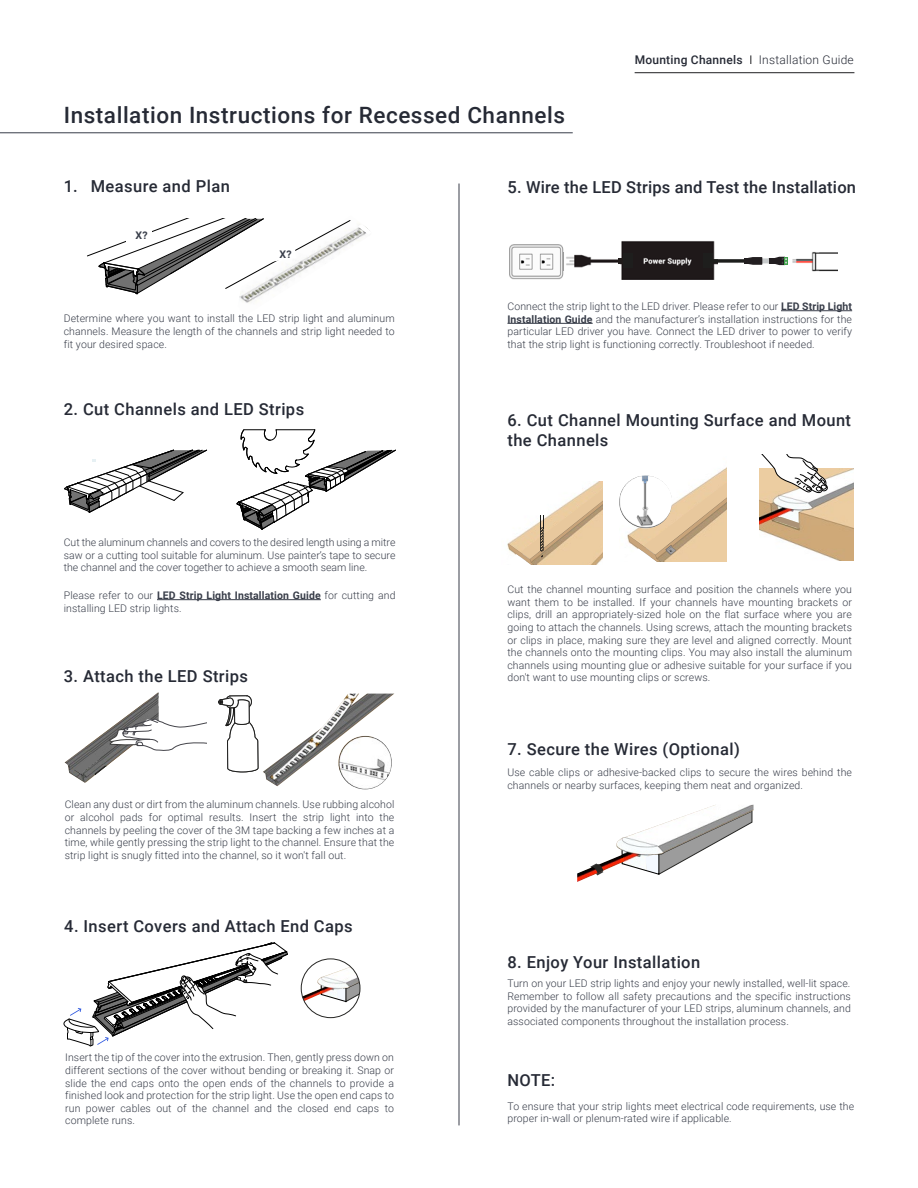
<style>
.page{position:relative;width:918px;height:1188px;background:#fff}
.page>*{position:absolute;margin:0;border:0;box-sizing:border-box;transform-origin:0 0}
.t1{font:500 22.5px "Roboto";letter-spacing:.025em;color:#262a35}
.t2{font:500 16.5px/19.8px "Roboto";letter-spacing:.025em;color:#262a35}
.t3{font:300 12px "Roboto";letter-spacing:.02em;color:#262a35}
.t4{font:500 12px "Roboto";letter-spacing:.02em;color:#262a35}
.t5{font:300 10.5px/12.6px "Roboto";letter-spacing:.01em;color:#383d49;text-align:justify}
.t6{font:700 10.5px "Roboto";color:#383d49}
.s1{font-weight:700}
</style>
<div class="page">
<img style="left:239px;top:227px;width:125px;height:76px">
<svg style="left:358px;top:226px;width:12px;height:9px"></svg>
<svg style="left:87px;top:218px;width:264px;height:76px"></svg>
<hr style="left:459px;top:184px;width:1px;height:941px;background:#383d49">
<img style="left:509px;top:245px;width:55px;height:35px">
<img style="left:621px;top:241px;width:97px;height:39px">
<img style="left:566px;top:254px;width:52px;height:14px">
<div style="left:618px;top:258px;width:9px;height:6px;background:#201b1a"></div>
<div style="left:623px;top:253px;width:9px;height:14px;background:#1e1e1d"></div>
<div style="left:703px;top:253px;width:10px;height:14px;background:#1e1e1d"></div>
<svg style="left:713px;top:259px;width:31px;height:4px"></svg>
<svg style="left:744px;top:257px;width:44px;height:8px"></svg>
<img style="left:792px;top:251px;width:46px;height:21px">
<hr style="left:157px;top:599px;width:164px;height:1px;background:#383d49">
<hr style="left:0;top:133px;width:573px;height:1px;background:#383d49">
<img style="left:263px;top:694px;width:131px;height:92px">
<hr style="left:781px;top:310px;width:71px;height:1px;background:#383d49">
<hr style="left:507px;top:323px;width:86px;height:1px;background:#383d49">
<svg style="left:507px;top:482px;width:95px;height:83px"></svg>
<svg style="left:620px;top:467px;width:107px;height:95px"></svg>
<img style="left:759px;top:468px;width:95px;height:92px">
<svg style="left:773px;top:517px;width:26px;height:12px"></svg>
<svg style="left:65px;top:692px;width:193px;height:91px"></svg>
<img style="left:302px;top:967px;width:18px;height:34px">
<svg style="left:320px;top:959px;width:40px;height:43px"></svg>
<div style="left:301px;top:959px;width:59px;height:59px;border:1px solid #262624;border-radius:50%"></div>
<img style="left:577px;top:805px;width:177px;height:77px">
<svg style="left:620px;top:811px;width:132px;height:64px"></svg>
<svg style="left:759px;top:454px;width:69px;height:39px"></svg>
<svg style="left:64px;top:942px;width:224px;height:105px"></svg>
<hr style="left:635px;top:72px;width:219px;height:1px;background:#1f1f22">
<svg style="left:64px;top:450px;width:143px;height:63px"></svg>
<svg style="left:237px;top:429px;width:159px;height:101px"></svg>
<svg style="left:590px;top:863px;width:13px;height:12px"></svg>
<h1 class="t1" style="left:64px;top:99px;width:503px">Installation Instructions for Recessed Channels</h1>
<p class="t4" style="left:635px;top:51px;width:109px">Mounting Channels</p>
<p class="t3" style="left:759px;top:51px;width:96px">Installation Guide</p>
<h2 class="t2" style="left:64px;top:175px;width:168px">1. Measure and Plan</h2>
<p class="t6" style="left:136px;top:227px;width:14px">X?</p>
<p class="t6" style="left:280px;top:247px;width:14px">X?</p>
<p class="t5" style="left:64px;top:312px;width:332px">Determine where you want to install the LED strip light and aluminum channels. Measure the length of the channels and strip light needed to fit your desired space.</p>
<h2 class="t2" style="left:64px;top:398px;width:242px">2. Cut Channels and LED Strips</h2>
<p class="t5" style="left:64px;top:536px;width:333px">Cut the aluminum channels and covers to the desired length using a mitre saw or a cutting tool suitable for aluminum. Use painter’s tape to secure the channel and the cover together to achieve a smooth seam line.</p>
<p class="t5" style="left:64px;top:588px;width:333px">Please refer to our <span class="s1">LED Strip Light Installation Guide</span> for cutting and installing LED strip lights.</p>
<h2 class="t2" style="left:64px;top:666px;width:186px">3. Attach the LED Strips</h2>
<p class="t5" style="left:65px;top:798px;width:331px">Clean any dust or dirt from the aluminum channels. Use rubbing alcohol or alcohol pads for optimal results. Insert the strip light into the channels by peeling the cover of the 3M tape backing a few inches at a time, while gently pressing the strip light to the channel. Ensure that the strip light is snugly fitted into the channel, so it won't fall out.</p>
<h2 class="t2" style="left:64px;top:915px;width:290px">4. Insert Covers and Attach End Caps</h2>
<p class="t5" style="left:65px;top:1051px;width:330px">Insert the tip of the cover into the extrusion. Then, gently press down on different sections of the cover without bending or breaking it. Snap or slide the end caps onto the open ends of the channels to provide a finished look and protection for the strip light. Use the open end caps to run power cables out of the channel and the closed end caps to complete runs.</p>
<h2 class="t2" style="left:507px;top:177px;width:350px">5. Wire the LED Strips and Test the Installation</h2>
<p class="t5" style="left:507px;top:300px;width:346px">Connect the strip light to the LED driver. Please refer to our <span class="s1">LED Strip Light Installation Guide</span> and the manufacturer’s installation instructions for the particular LED driver you have. Connect the LED driver to power to verify that the strip light is functioning correctly. Troubleshoot if needed.</p>
<h2 class="t2" style="left:507px;top:410px;width:345px">6. Cut Channel Mounting Surface and Mount the Channels</h2>
<p class="t5" style="left:507px;top:583px;width:346px">Cut the channel mounting surface and position the channels where you want them to be installed. If your channels have mounting brackets or clips, drill an appropriately-sized hole on the flat surface where you are going to attach the channels. Using screws, attach the mounting brackets or clips in place, making sure they are level and aligned correctly. Mount the channels onto the mounting clips. You may also install the aluminum channels using mounting glue or adhesive suitable for your surface if you don't want to use mounting clips or screws.</p>
<h2 class="t2" style="left:507px;top:739px;width:234px">7. Secure the Wires (Optional)</h2>
<p class="t5" style="left:507px;top:766px;width:346px">Use cable clips or adhesive-backed clips to secure the wires behind the channels or nearby surfaces, keeping them neat and organized.</p>
<h2 class="t2" style="left:507px;top:952px;width:194px">8. Enjoy Your Installation</h2>
<p class="t5" style="left:507px;top:977px;width:345px">Turn on your LED strip lights and enjoy your newly installed, well-lit space.<br>Remember to follow all safety precautions and the specific instructions provided by the manufacturer of your LED strips, aluminum channels, and associated components throughout the installation process.</p>
<h2 class="t2" style="left:507px;top:1069px;width:49px">NOTE:</h2>
<p class="t5" style="left:507px;top:1099px;width:348px">To ensure that your strip lights meet electrical code requirements, use the proper in-wall or plenum-rated wire if applicable.</p>
</div>
